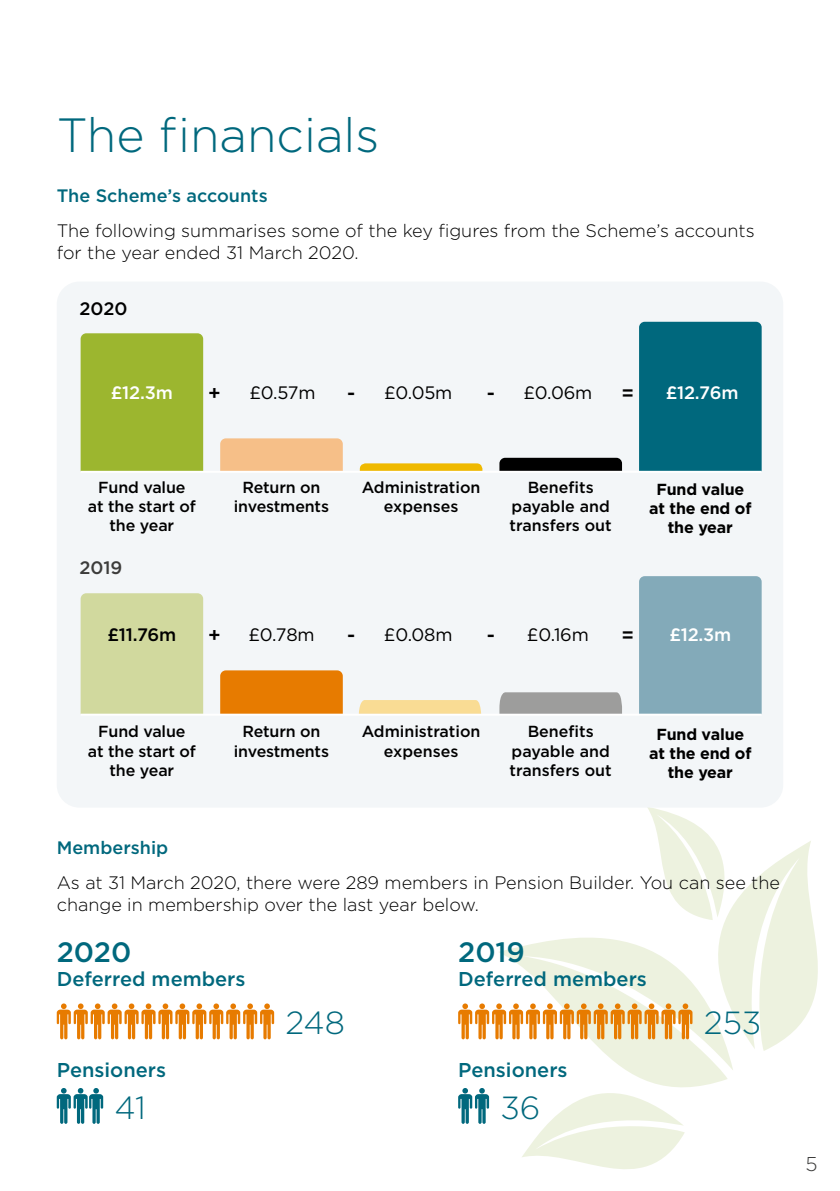
<style>
.page{position:relative;width:840px;height:1191px;background:#fff}
.page>*{position:absolute;margin:0;border:0;box-sizing:border-box;transform-origin:0 0}
.t1{font:300 48px "Gotham";color:#00687d}
.t2{font:300 32px "Gotham";letter-spacing:-.005em;color:#00687d}
.t3{font:500 28px "Gotham";color:#00687d}
.t4{font:500 20px "Gotham";color:#00687d}
.t5{font:500 20px "Gotham";color:#000}
.t6{font:300 20px "Gotham";color:#3c3c3b}
.t7{font:300 18px/22px "Gotham";color:#000}
.t8{font:18px "Gotham";letter-spacing:-.01em;color:#000}
.t9{font:500 18px "Gotham";color:#00687d}
.t10{font:500 18px "Gotham";letter-spacing:-.01em;color:#fff}
.t11{font:500 18px "Gotham";letter-spacing:-.01em;color:#000}
.t12{font:500 18px "Gotham";color:#3c3c3b}
.t13{font:500 16px/19.2px "Gotham";letter-spacing:-.01em;color:#000;text-align:center}
.t14{font:700 16px/19.2px "Gotham";letter-spacing:-.01em;color:#000;text-align:center}
</style>
<div class="page">
<svg style="left:57px;top:1088px;width:46px;height:35px"></svg>
<svg style="left:57px;top:1003px;width:217px;height:36px"></svg>
<svg style="left:458px;top:806px;width:360px;height:363px"></svg>
<div style="left:57px;top:281px;width:725px;height:526px;background:#f3f6f8;border-radius:23px"></div>
<div style="left:81px;top:333px;width:122px;height:138px;background:#9cb62f"></div>
<div style="left:81px;top:593px;width:122px;height:120px;background:#d1d99e"></div>
<div style="left:220px;top:438px;width:122px;height:33px;background:#f6bf88"></div>
<div style="left:220px;top:670px;width:122px;height:43px;background:#e77b00"></div>
<svg style="left:499px;top:458px;width:122px;height:13px;background:#050505"></svg>
<div style="left:639px;top:322px;width:122px;height:149px;background:#00687d"></div>
<div style="left:639px;top:576px;width:122px;height:137px;background:#83aab9"></div>
<hr style="left:80px;top:471px;width:681px;height:2px;background:#fff">
<hr style="left:80px;top:713px;width:681px;height:2px;background:#fff">
<svg style="left:359px;top:463px;width:123px;height:8px"></svg>
<div style="left:359px;top:700px;width:122px;height:13px;background:#f9dc94"></div>
<div style="left:499px;top:692px;width:122px;height:21px;background:#9d9d9c"></div>
<h1 class="t1" style="left:57px;top:104px;width:324px">The financials</h1>
<p class="t9" style="left:57px;top:183px;width:212px">The Scheme’s accounts</p>
<p class="t7" style="left:57px;top:219px;width:699px">The following summarises some of the key figures from the Scheme’s accounts for the year ended 31 March 2020.</p>
<p class="t11" style="left:79px;top:297px;width:49px">2020</p>
<p class="t10" style="left:111px;top:380px;width:63px">£12.3m</p>
<p class="t5" style="left:208px;top:379px;width:14px">+</p>
<p class="t8" style="left:249px;top:381px;width:67px">£0.57m</p>
<p class="t5" style="left:347px;top:379px;width:10px">-</p>
<p class="t8" style="left:384px;top:381px;width:70px">£0.05m</p>
<p class="t5" style="left:486px;top:379px;width:10px">-</p>
<p class="t8" style="left:523px;top:381px;width:70px">£0.06m</p>
<p class="t5" style="left:621px;top:379px;width:14px">=</p>
<p class="t10" style="left:665px;top:380px;width:74px">£12.76m</p>
<p class="t13" style="left:88px;top:477px;width:109px">Fund value<br>at the start of the year</p>
<p class="t12" style="left:79px;top:555px;width:44px">2019</p>
<p class="t13" style="left:234px;top:477px;width:97px">Return on investments</p>
<p class="t13" style="left:361px;top:477px;width:120px">Administration expenses</p>
<p class="t13" style="left:509px;top:477px;width:104px">Benefits payable and transfers out</p>
<p class="t14" style="left:648px;top:479px;width:104px">Fund value at the end of the year</p>
<p class="t11" style="left:107px;top:623px;width:70px">£11.76m</p>
<p class="t5" style="left:208px;top:622px;width:14px">+</p>
<p class="t8" style="left:248px;top:623px;width:68px">£0.78m</p>
<p class="t5" style="left:347px;top:622px;width:10px">-</p>
<p class="t8" style="left:384px;top:623px;width:70px">£0.08m</p>
<p class="t5" style="left:486px;top:622px;width:10px">-</p>
<p class="t8" style="left:526px;top:623px;width:63px">£0.16m</p>
<p class="t5" style="left:621px;top:622px;width:14px">=</p>
<p class="t10" style="left:669px;top:623px;width:63px">£12.3m</p>
<p class="t13" style="left:88px;top:722px;width:109px">Fund value<br>at the start of the year</p>
<p class="t9" style="left:57px;top:835px;width:113px">Membership</p>
<p class="t13" style="left:234px;top:722px;width:97px">Return on investments</p>
<p class="t13" style="left:361px;top:722px;width:120px">Administration expenses</p>
<p class="t13" style="left:509px;top:722px;width:104px">Benefits payable and transfers out</p>
<p class="t14" style="left:648px;top:724px;width:104px">Fund value at the end of the year</p>
<p class="t7" style="left:57px;top:871px;width:724px">As at 31 March 2020, there were 289 members in Pension Builder. You can see the change in membership over the last year below.</p>
<h3 class="t3" style="left:57px;top:933px;width:76px">2020</h3>
<h3 class="t3" style="left:458px;top:933px;width:68px">2019</h3>
<p class="t4" style="left:57px;top:966px;width:190px">Deferred members</p>
<p class="t4" style="left:458px;top:966px;width:190px">Deferred members</p>
<h2 class="t2" style="left:285px;top:1002px;width:61px">248</h2>
<p class="t4" style="left:57px;top:1056px;width:111px">Pensioners</p>
<p class="t4" style="left:458px;top:1056px;width:111px">Pensioners</p>
<h2 class="t2" style="left:114px;top:1087px;width:33px">41</h2>
<h2 class="t2" style="left:500px;top:1087px;width:42px">36</h2>
<h2 class="t2" style="left:703px;top:1002px;width:59px">253</h2>
<p class="t6" style="left:805px;top:1150px;width:14px">5</p>
</div>
